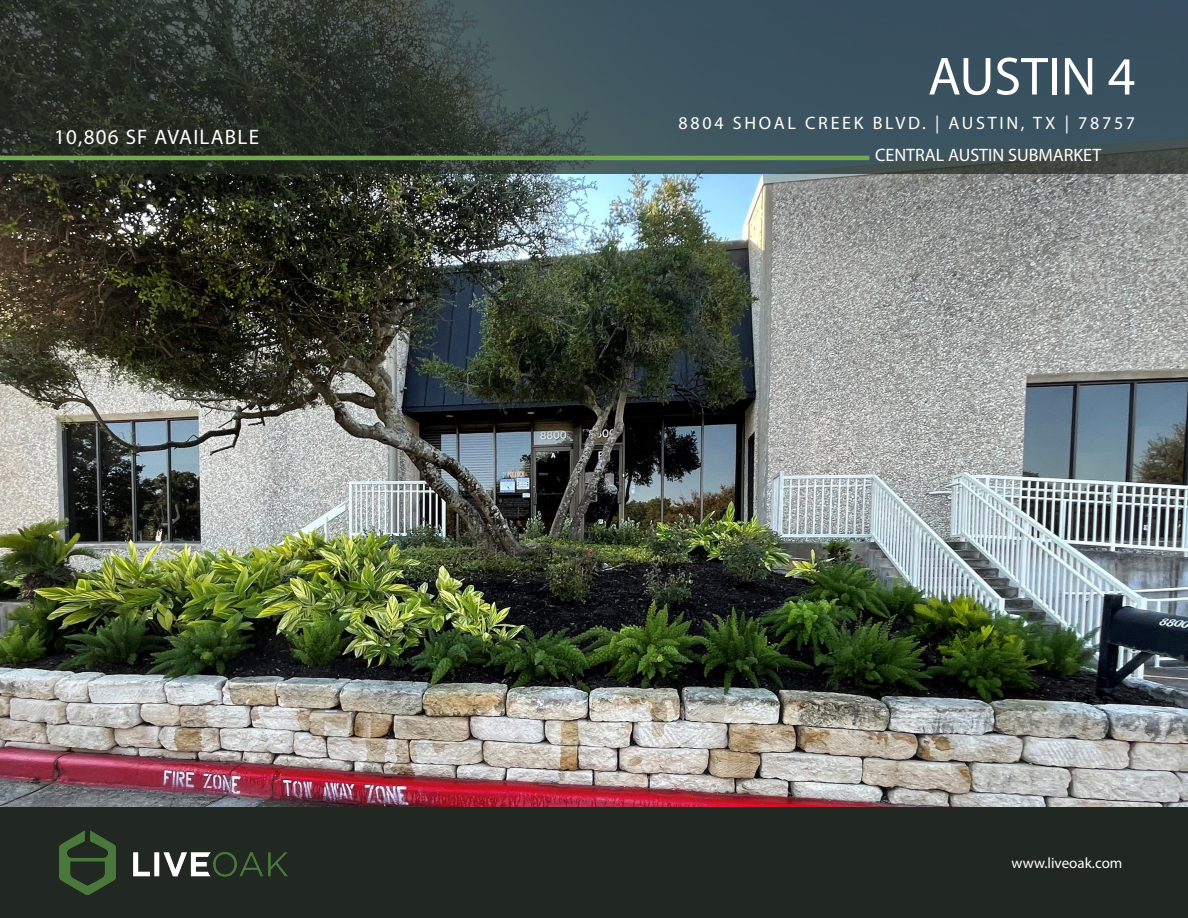
<style>
.page{position:relative;width:1188px;height:918px;background:#fff}
.page>*{position:absolute;margin:0;border:0;box-sizing:border-box;transform-origin:0 0}
.t1{font:54px "Myriad Pro";color:#fff}
.t2{font:21px "Myriad Pro";letter-spacing:.06em;color:#fff}
.t3{font:18px "Myriad Pro";letter-spacing:.135em;color:#fff}
.t4{font:18px "Myriad Pro";color:#fff}
.t5{font:15px "Myriad Pro";color:#fff}
</style>
<div class="page">
<img style="left:0;top:174px;width:1188px;height:633px">
<svg style="left:0;top:0;width:1188px;height:174px;background:#364649"></svg>
<hr style="left:0;top:156px;width:869px;height:4px;background:#71a850">
<div style="left:0;top:807px;width:1188px;height:111px;background:#212721"></div>
<img style="left:59px;top:830px;width:229px;height:66px">
<p class="t2" style="left:54px;top:124px;width:206px">10,806 SF AVAILABLE</p>
<h1 class="t1" style="left:928px;top:43px;width:209px">AUSTIN 4</h1>
<p class="t3" style="left:679px;top:112px;width:458px">8804 SHOAL CREEK BLVD. | AUSTIN, TX | 78757</p>
<p class="t4" style="left:875px;top:144px;width:228px">CENTRAL AUSTIN SUBMARKET</p>
<p class="t5" style="left:1012px;top:854px;width:112px">www.liveoak.com</p>
</div>
